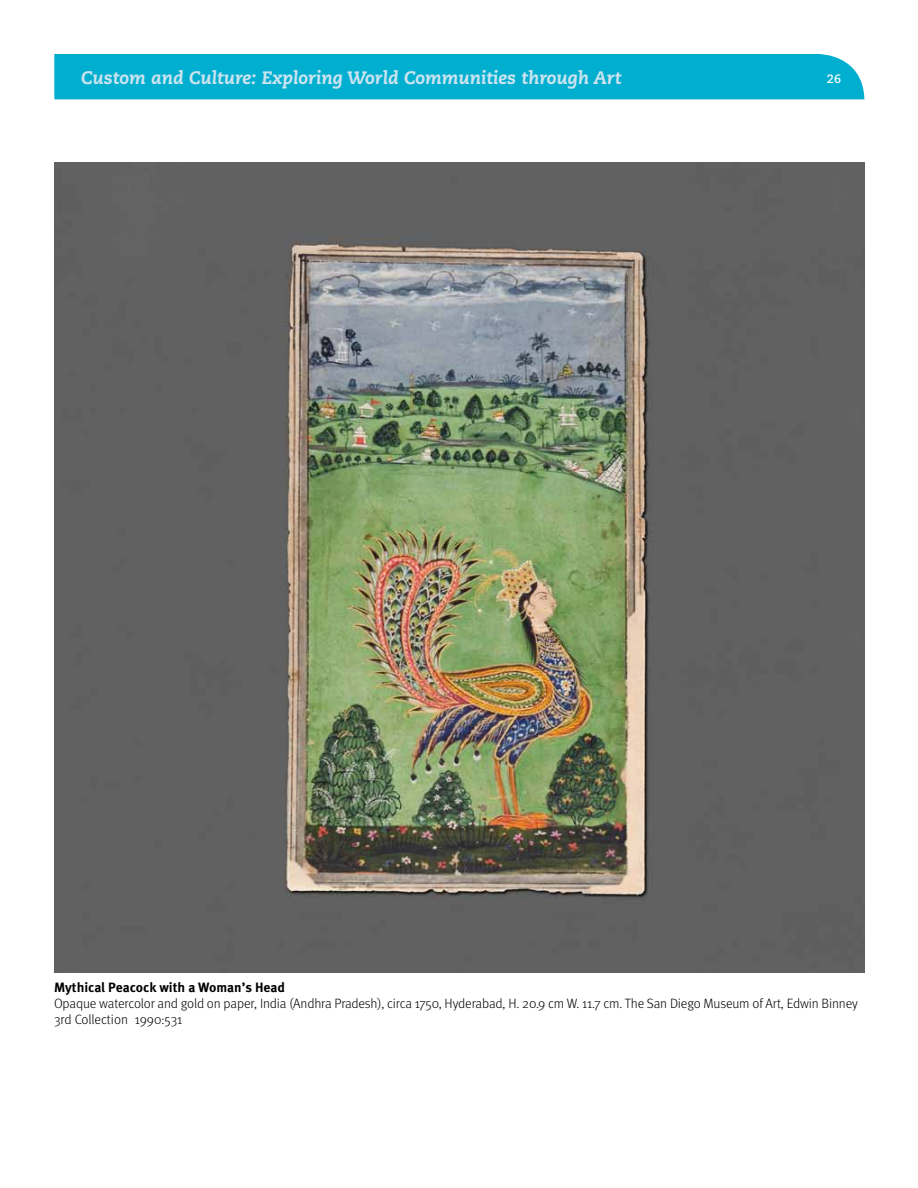
<style>
.page{position:relative;width:918px;height:1188px;background:#fff}
.page>*{position:absolute;margin:0;border:0;box-sizing:border-box;transform-origin:0 0}
.t1{font:italic 800 18px "Caecilia LT Std";color:#cbe4ef}
.t2{font:300 13.5px/16.2px "Meta OT";letter-spacing:-.01em;color:#000}
.t3{font:700 13.5px "Meta OT";color:#000}
.t4{font:700 12px "Caecilia LT Std";color:#fff}
</style>
<div class="page">
<div style="left:54px;top:54px;width:810px;height:45px;background:#00aed0"></div>
<img style="left:54px;top:162px;width:810px;height:810px">
<h1 class="t1" style="left:81px;top:67px;width:542px">Custom and Culture: Exploring World Communities through Art</h1>
<p class="t4" style="left:827px;top:72px;width:16px">26</p>
<p class="t3" style="left:54px;top:979px;width:233px">Mythical Peacock with a Woman’s Head</p>
<p class="t2" style="left:54px;top:995px;width:805px">Opaque watercolor and gold on paper, India (Andhra Pradesh), circa 1750, Hyderabad, H. 20.9 cm W. 11.7 cm. The San Diego Museum of Art, Edwin Binney<br>3rd Collection 1990:531</p>
</div>
